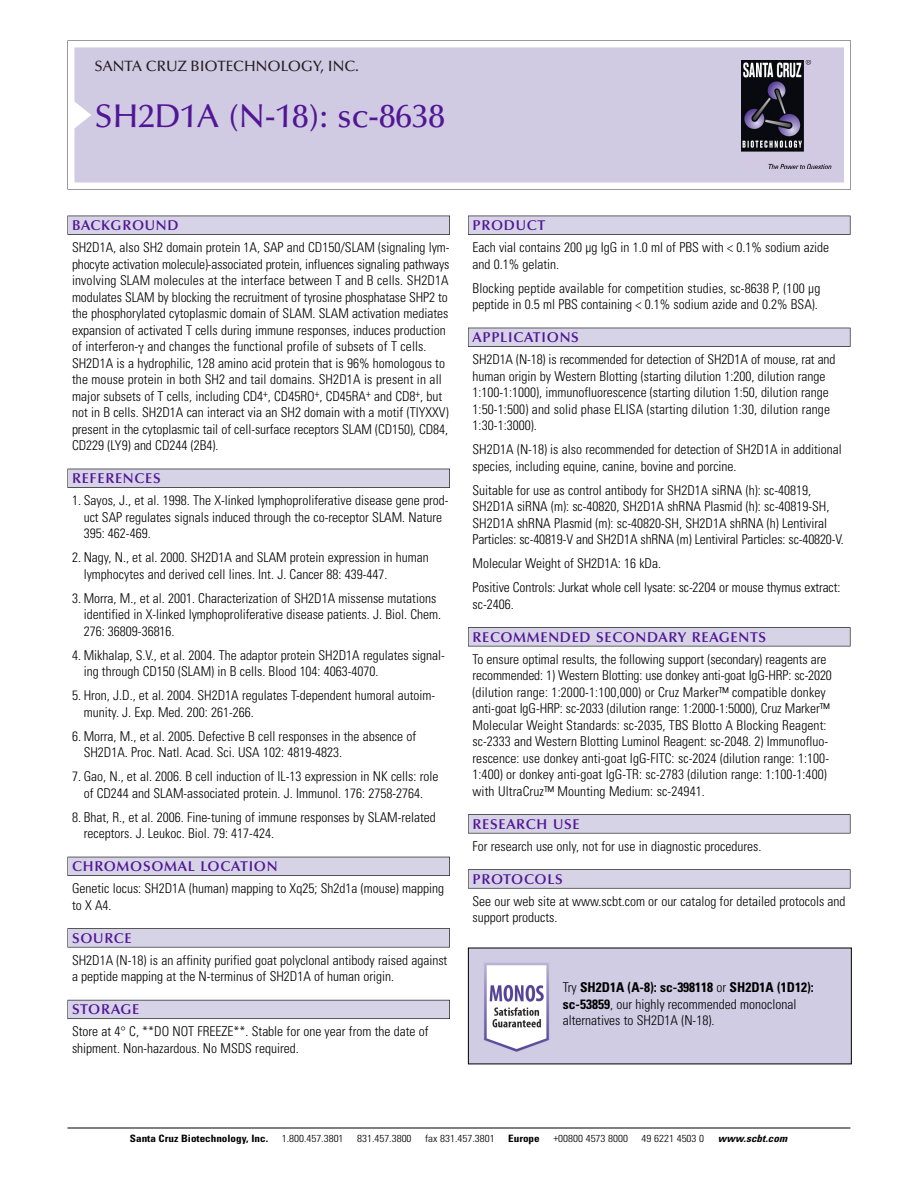
<style>
.page{position:relative;width:918px;height:1188px;background:#fff}
.page>*{position:absolute;margin:0;border:0;box-sizing:border-box;transform-origin:0 0}
.t1{font:500 33px "Optima";color:#511695}
.t2{font:500 15px "Optima";color:#231f20}
.t3{font:600 14.25px "Optima";letter-spacing:.05em;color:#511695}
.t4{font:300 condensed 13.5px/16.5px "Univers";color:#000}
.t5{font:300 condensed 10.2px "Univers";color:#000;scale:1.1 1}
.t6{font:700 condensed 10.2px "Univers";color:#000;scale:1.1 1}
.t7{font:italic 700 condensed 10.2px "Univers";letter-spacing:.005em;color:#000;scale:1.1 1}
.s1{font-weight:700}
</style>
<div class="page">
<svg style="left:68px;top:40px;width:783px;height:149px"></svg>
<div style="left:74px;top:47px;width:770px;height:135px;background:#d1cae3"></div>
<img style="left:741px;top:60px;width:90px;height:108px">
<div style="left:68px;top:216px;width:382px;height:19px;background:#525155"></div>
<div style="left:68px;top:216px;width:381px;height:18px;background:#d7d3e7"></div>
<div style="left:68px;top:469px;width:382px;height:19px;background:#515055"></div>
<div style="left:68px;top:469px;width:381px;height:18px;background:#d7d3e7"></div>
<div style="left:68px;top:857px;width:382px;height:19px;background:#525158"></div>
<div style="left:68px;top:857px;width:381px;height:18px;background:#d7d3e7"></div>
<div style="left:68px;top:928px;width:382px;height:19px;background:#575759"></div>
<div style="left:68px;top:929px;width:381px;height:18px;background:#d7d3e7"></div>
<div style="left:68px;top:1000px;width:382px;height:19px;background:#5b5a62"></div>
<div style="left:68px;top:1000px;width:381px;height:18px;background:#d7d3e7"></div>
<div style="left:468px;top:216px;width:382px;height:19px;background:#525155"></div>
<div style="left:468px;top:216px;width:382px;height:18px;background:#d7d3e7"></div>
<div style="left:468px;top:328px;width:382px;height:19px;background:#515055"></div>
<div style="left:468px;top:328px;width:382px;height:18px;background:#d7d3e7"></div>
<div style="left:468px;top:627px;width:382px;height:19px;background:#545357"></div>
<div style="left:468px;top:628px;width:382px;height:18px;background:#d7d3e7"></div>
<div style="left:468px;top:814px;width:382px;height:19px;background:#575759"></div>
<div style="left:468px;top:815px;width:382px;height:18px;background:#d7d3e7"></div>
<svg style="left:468px;top:869px;width:382px;height:20px"></svg>
<div style="left:468px;top:870px;width:382px;height:18px;background:#d7d3e7"></div>
<hr style="left:68px;top:1128px;width:782px;height:1px;background:#000">
<img style="left:470px;top:950px;width:380px;height:112px">
<p class="t2" style="left:94px;top:61px;width:266px">SANTA CRUZ BIOTECHNOLOGY, INC.</p>
<h1 class="t1" style="left:94px;top:103px;width:352px">SH2D1A (N-18): sc-8638</h1>
<p class="t3" style="left:72px;top:219px;width:108px">BACKGROUND</p>
<p class="t4" style="left:72px;top:240px;width:379px">SH2D1A, also SH2 domain protein 1A, SAP and CD150/SLAM (signaling lym&shy;phocyte activation molecule)-associated protein, influences signaling pathways involving SLAM molecules at the interface between T and B cells. SH2D1A modulates SLAM by blocking the recruitment of tyrosine phosphatase SHP2 to the phosphorylated cytoplasmic domain of SLAM. SLAM activation mediates expansion of activated T cells during immune responses, induces production of interferon- and changes the functional profile of subsets of T cells.<br>SH2D1A is a hydrophilic, 128 amino acid protein that is 96% homologous to the mouse protein in both SH2 and tail domains. SH2D1A is present in all major subsets of T cells, including CD4<sup>+</sup>, CD45RO<sup>+</sup>, CD45RA<sup>+</sup> and CD8<sup>+</sup>, but not in B cells. SH2D1A can interact via an SH2 domain with a motif (TIYXXV) present in the cytoplasmic tail of cell-surface receptors SLAM (CD150), CD84, CD229 (LY9) and CD244 (2B4).</p>
<p class="t3" style="left:72px;top:473px;width:90px">REFERENCES</p>
<p class="t4" style="left:84px;top:493px;width:366px;text-indent:-12px">1. Sayos, J., et al. 1998. The X-linked lymphoproliferative disease gene prod&shy;uct SAP regulates signals induced through the co-receptor SLAM. Nature<br>395: 462-469.</p>
<p class="t4" style="left:84px;top:550px;width:347px;text-indent:-12px">2. Nagy, N., et al. 2000. SH2D1A and SLAM protein expression in human lymphocytes and derived cell lines. Int. J. Cancer 88: 439-447.</p>
<p class="t4" style="left:84px;top:591px;width:359px;text-indent:-12px">3. Morra, M., et al. 2001. Characterization of SH2D1A missense mutations identified in X-linked lymphoproliferative disease patients. J. Biol. Chem.<br>276: 36809-36816.</p>
<p class="t4" style="left:84px;top:648px;width:363px;text-indent:-12px">4. Mikhalap, S.V., et al. 2004. The adaptor protein SH2D1A regulates signal&shy;ing through CD150 (SLAM) in B cells. Blood 104: 4063-4070.</p>
<p class="t4" style="left:84px;top:688px;width:353px;text-indent:-12px">5. Hron, J.D., et al. 2004. SH2D1A regulates T-dependent humoral autoim&shy;munity. J. Exp. Med. 200: 261-266.</p>
<p class="t4" style="left:84px;top:729px;width:334px;text-indent:-12px">6. Morra, M., et al. 2005. Defective B cell responses in the absence of<br>SH2D1A. Proc. Natl. Acad. Sci. USA 102: 4819-4823.</p>
<p class="t4" style="left:72px;top:769px;width:368px;text-align:center">7. Gao, N., et al. 2006. B cell induction of IL-13 expression in NK cells: role of CD244 and SLAM-associated protein. J. Immunol. 176: 2758-2764.</p>
<p class="t4" style="left:84px;top:810px;width:354px;text-indent:-12px">8. Bhat, R., et al. 2006. Fine-tuning of immune responses by SLAM-related receptors. J. Leukoc. Biol. 79: 417-424.</p>
<p class="t3" style="left:72px;top:861px;width:207px">CHROMOSOMAL LOCATION</p>
<p class="t4" style="left:72px;top:881px;width:374px">Genetic locus: SH2D1A (human) mapping to Xq25; Sh2d1a (mouse) mapping to X A4.</p>
<p class="t3" style="left:72px;top:932px;width:61px">SOURCE</p>
<p class="t4" style="left:72px;top:953px;width:377px">SH2D1A (N-18) is an affinity purified goat polyclonal antibody raised against a peptide mapping at the N-terminus of SH2D1A of human origin.</p>
<p class="t3" style="left:72px;top:1004px;width:69px">STORAGE</p>
<p class="t4" style="left:72px;top:1024px;width:358px">Store at 4° C, **DO NOT FREEZE**. Stable for one year from the date of shipment. Non-hazardous. No MSDS required.</p>
<p class="t3" style="left:473px;top:219px;width:74px">PRODUCT</p>
<p class="t4" style="left:473px;top:240px;width:358px">Each vial contains 200 µg IgG in 1.0 ml of PBS with &lt; 0.1% sodium azide and 0.1% gelatin.</p>
<p class="t4" style="left:473px;top:281px;width:349px">Blocking peptide available for competition studies, sc-8638 P, (100 µg peptide in 0.5 ml PBS containing &lt; 0.1% sodium azide and 0.2% BSA).</p>
<p class="t3" style="left:473px;top:332px;width:108px">APPLICATIONS</p>
<p class="t4" style="left:473px;top:352px;width:364px">SH2D1A (N-18) is recommended for detection of SH2D1A of mouse, rat and human origin by Western Blotting (starting dilution 1:200, dilution range 1:100-1:1000), immunofluorescence (starting dilution 1:50, dilution range 1:50-1:500) and solid phase ELISA (starting dilution 1:30, dilution range 1:30-1:3000).</p>
<p class="t4" style="left:473px;top:442px;width:371px">SH2D1A (N-18) is also recommended for detection of SH2D1A in additional species, including equine, canine, bovine and porcine.</p>
<p class="t4" style="left:473px;top:483px;width:373px">Suitable for use as control antibody for SH2D1A siRNA (h): sc-40819, SH2D1A siRNA (m): sc-40820, SH2D1A shRNA Plasmid (h): sc-40819-SH, SH2D1A shRNA Plasmid (m): sc-40820-SH, SH2D1A shRNA (h) Lentiviral Particles: sc-40819-V and SH2D1A shRNA (m) Lentiviral Particles: sc-40820-V.</p>
<p class="t4" style="left:473px;top:553px;width:369px;line-height:24px">Molecular Weight of SH2D1A: 16 kDa.<br>Positive Controls: Jurkat whole cell lysate: sc-2204 or mouse thymus extract:</p>
<p class="t4" style="left:473px;top:597px;width:43px">sc-2406.</p>
<p class="t3" style="left:473px;top:631px;width:295px">RECOMMENDED SECONDARY REAGENTS</p>
<p class="t4" style="left:473px;top:652px;width:361px">To ensure optimal results, the following support (secondary) reagents are recommended: 1) Western Blotting: use donkey anti-goat IgG-HRP: sc-2020 (dilution range: 1:2000-1:100,000) or Cruz Marker™ compatible donkey anti-goat IgG-HRP: sc-2033 (dilution range: 1:2000-1:5000), Cruz Marker™ Molecular Weight Standards: sc-2035, TBS Blotto A Blocking Reagent: sc-2333 and Western Blotting Luminol Reagent: sc-2048. 2) Immunofluo&shy;rescence: use donkey anti-goat IgG-FITC: sc-2024 (dilution range: 1:100- 1:400) or donkey anti-goat IgG-TR: sc-2783 (dilution range: 1:100-1:400) with UltraCruz™ Mounting Medium: sc-24941.</p>
<p class="t3" style="left:473px;top:818px;width:109px">RESEARCH USE</p>
<p class="t4" style="left:473px;top:839px;width:290px">For research use only, not for use in diagnostic procedures.</p>
<p class="t3" style="left:473px;top:873px;width:92px">PROTOCOLS</p>
<p class="t4" style="left:473px;top:894px;width:375px">See our web site at www.scbt.com or our catalog for detailed protocols and support products.</p>
<p class="t4" style="left:563px;top:980px;width:252px">Try <span class="s1">SH2D1A (A-8): sc-398118</span> or <span class="s1">SH2D1A (1D12): sc-53859</span>, our highly recommended monoclonal alternatives to SH2D1A (N-18).</p>
<p class="t6" style="left:130px;top:1135px;width:127px">Santa Cruz Biotechnology, Inc.</p>
<p class="t5" style="left:282px;top:1135px;width:58px">1.800.457.3801</p>
<p class="t5" style="left:357px;top:1135px;width:51px">831.457.3800</p>
<p class="t5" style="left:425px;top:1135px;width:65px">fax 831.457.3801</p>
<p class="t6" style="left:508px;top:1135px;width:30px">Europe</p>
<p class="t5" style="left:553px;top:1135px;width:69px">+00800 4573 8000</p>
<p class="t5" style="left:642px;top:1135px;width:58px">49 6221 4503 0</p>
<p class="t7" style="left:718px;top:1135px;width:64px">www.scbt.com</p>
</div>
